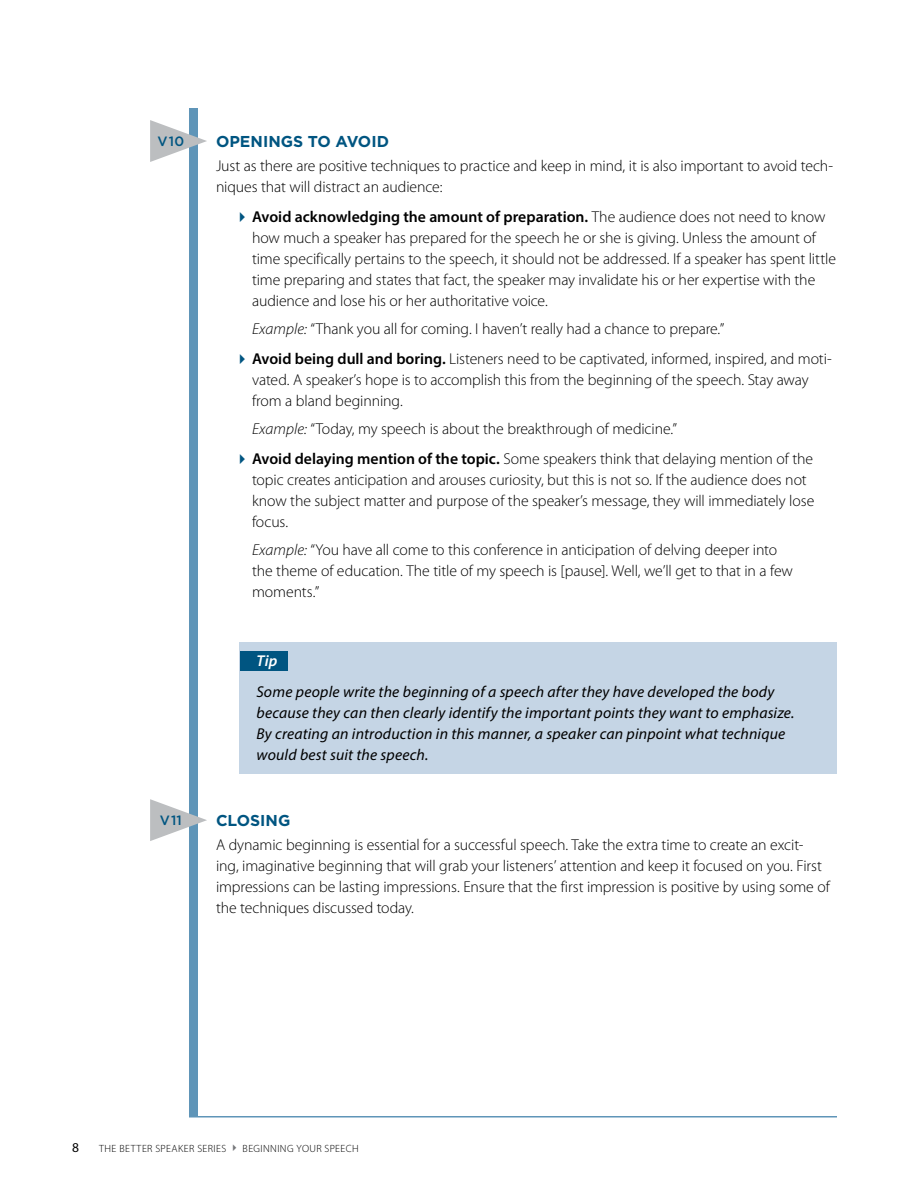
<style>
.page{position:relative;width:918px;height:1188px;background:#fff}
.page>*{position:absolute;margin:0;border:0;box-sizing:border-box;transform-origin:0 0}
.t1{font:300 15.75px/21px "Myriad Pro";letter-spacing:-.005em;color:#000}
.t2{font:italic 15.75px/21px "Myriad Pro";letter-spacing:.01em;color:#000}
.t3{font:700 15.75px "Gotham";color:#005581}
.t4{font:italic 600 15.75px "Myriad Pro";color:#fff}
.t5{font:500 13.5px "Gotham";letter-spacing:.05em;color:#005581}
.t6{font:13.5px "Myriad Pro";color:#000}
.t7{font:300 10.5px "Myriad Pro";letter-spacing:.035em;color:#000}
.s1{font-weight:600}
.s2{font-style:italic}
.s3{color:#77787b}
</style>
<div class="page">
<hr style="left:198px;top:1116px;width:639px;height:2px;background:#5f95b8">
<div style="left:189px;top:108px;width:9px;height:1010px;background:#5f95b8"></div>
<div style="left:240px;top:642px;width:597px;height:131px;background:#c5d5e5"></div>
<div style="left:240px;top:651px;width:47px;height:20px;background:#005581"></div>
<svg style="left:150px;top:799px;width:57px;height:42px"></svg>
<svg style="left:150px;top:120px;width:57px;height:42px"></svg>
<p class="t5" style="left:158px;top:132px;width:28px">V10</p>
<p class="t5" style="left:160px;top:811px;width:24px">V11</p>
<p class="t3" style="left:216px;top:131px;width:174px">OPENINGS TO AVOID</p>
<p class="t1" style="left:216px;top:156px;width:619px">Just as there are positive techniques to practice and keep in mind, it is also important to avoid tech&shy;niques that will distract an audience:</p>
<p class="t1" style="left:252px;top:207px;width:586px"><span class="s1">Avoid acknowledging the amount of preparation.</span> The audience does not need to know how much a speaker has prepared for the speech he or she is giving. Unless the amount of time specifically pertains to the speech, it should not be addressed. If a speaker has spent little time preparing and states that fact, the speaker may invalidate his or her expertise with the audience and lose his or her authoritative voice.</p>
<p class="t1" style="left:252px;top:314px;width:581px;line-height:30px"><span class="s2">Example:</span> “Thank you all for coming. I haven’t really had a chance to prepare.”<br><span class="s1">Avoid being dull and boring.</span> Listeners need to be captivated, informed, inspired, and moti-</p>
<p class="t1" style="left:252px;top:370px;width:558px">vated. A speaker’s hope is to accomplish this from the beginning of the speech. Stay away from a bland beginning.</p>
<p class="t1" style="left:252px;top:414px;width:563px;line-height:30px"><span class="s2">Example:</span> “Today, my speech is about the breakthrough of medicine.”<br><span class="s1">Avoid delaying mention of the topic.</span> Some speakers think that delaying mention of the</p>
<p class="t1" style="left:252px;top:469px;width:564px">topic creates anticipation and arouses curiosity, but this is not so. If the audience does not know the subject matter and purpose of the speaker’s message, they will immediately lose focus.</p>
<p class="t1" style="left:252px;top:539px;width:542px"><span class="s2">Example:</span> “You have all come to this conference in anticipation of delving deeper into the theme of education. The title of my speech is [pause]. Well, we’ll get to that in a few moments.”</p>
<p class="t4" style="left:257px;top:650px;width:23px">Tip</p>
<p class="t2" style="left:257px;top:681px;width:540px">Some people write the beginning of a speech after they have developed the body because they can then clearly identify the important points they want to emphasize.<br>By creating an introduction in this manner, a speaker can pinpoint what technique would best suit the speech.</p>
<p class="t3" style="left:216px;top:810px;width:76px">CLOSING</p>
<p class="t1" style="left:216px;top:835px;width:615px">A dynamic beginning is essential for a successful speech. Take the extra time to create an excit&shy;ing, imaginative beginning that will grab your listeners’ attention and keep it focused on you. First impressions can be lasting impressions. Ensure that the first impression is positive by using some of the techniques discussed today.</p>
<p class="t6" style="left:72px;top:1139px;width:8px">8</p>
<p class="t7" style="left:99px;top:1142px;width:261px">THE BETTER SPEAKER SERIES <span class="s3">✔</span> BEGINNING YOUR SPEECH</p>
</div>
